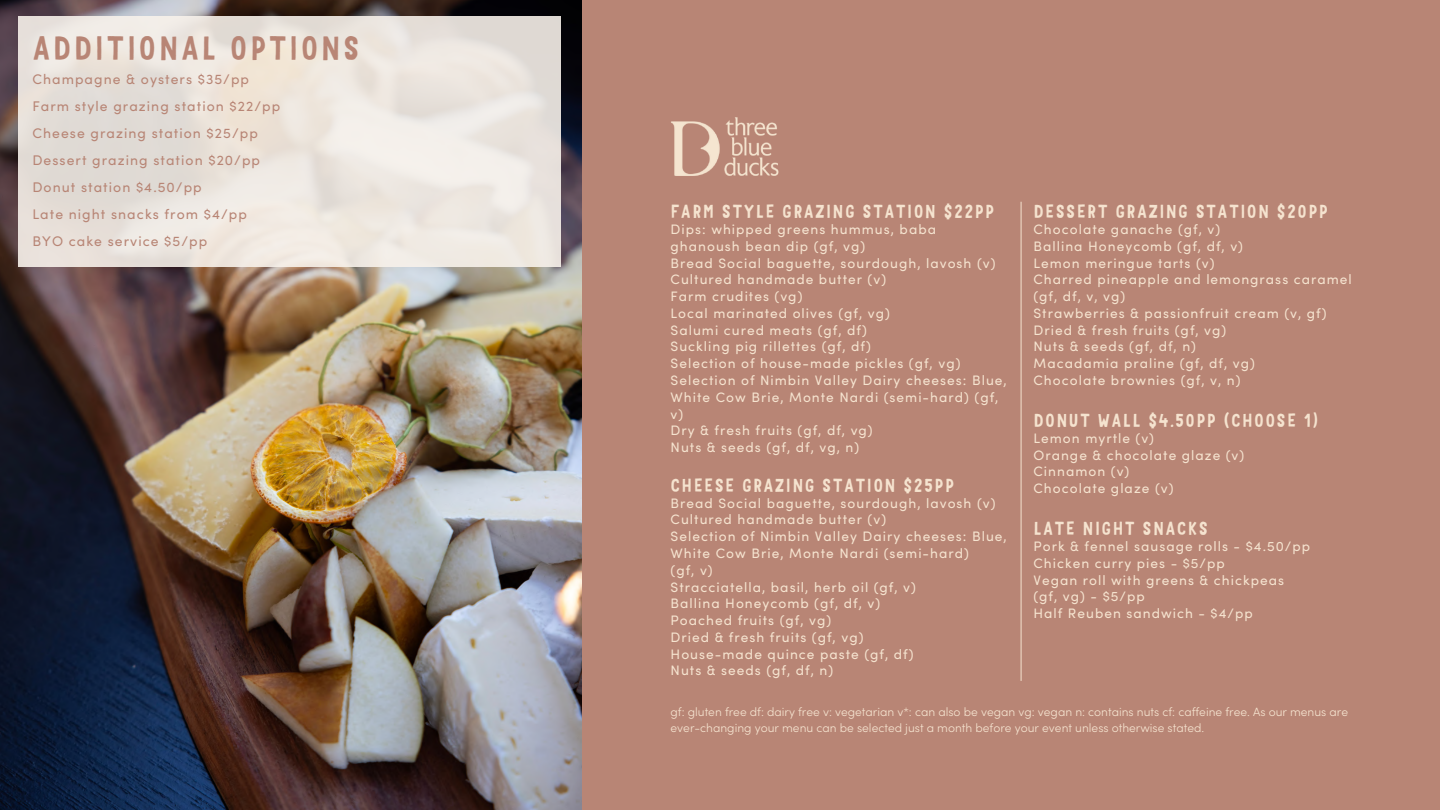
<style>
.page{position:relative;width:1440px;height:810px;background:#fff}
.page>*{position:absolute;margin:0;border:0;box-sizing:border-box;transform-origin:0 0}
.t1{font:32px "Mr Dodo";letter-spacing:.075em;color:#b88575}
.t2{font:17.9px "Mr Dodo";letter-spacing:.075em;color:#f5e3cf}
.t3{font:14px/27px "Sofia Pro";letter-spacing:.075em;color:#b88575}
.t4{font:13.7px/16.8px "Sofia Pro";letter-spacing:.075em;color:#f5e3cf}
.t5{font:300 12px/16.5px "Sofia Pro";color:#f5e3cf}
</style>
<div class="page">
<div style="left:582px;top:0;width:857px;height:810px;background:#b88575"></div>
<img style="left:0;top:0;width:582px;height:810px">
<hr style="left:1021px;top:202px;width:1px;height:479px;background:#f5e3cf">
<img style="left:671px;top:117px;width:108px;height:59px">
<div style="left:18px;top:16px;width:542px;height:251px;background:linear-gradient(to bottom,#e9e2db,#ece6e0)"></div>
<h1 class="t1" style="left:32px;top:27px;width:329px">ADDITIONAL OPTIONS</h1>
<p class="t3" style="left:32px;top:67px;width:249px">Champagne &amp; oysters $35/pp<br>Farm style grazing station $22/pp<br>Cheese grazing station $25/pp<br>Dessert grazing station $20/pp<br>Donut station $4.50/pp<br>Late night snacks from $4/pp<br>BYO cake service $5/pp</p>
<h2 class="t2" style="left:671px;top:199px;width:325px">FARM STYLE GRAZING STATION $22PP</h2>
<p class="t4" style="left:671px;top:222px;width:338px">Dips: whipped greens hummus, baba ghanoush bean dip (gf, vg)<br>Bread Social baguette, sourdough, lavosh (v)<br>Cultured handmade butter (v)<br>Farm crudites (vg)<br>Local marinated olives (gf, vg)<br>Salumi cured meats (gf, df)<br>Suckling pig rillettes (gf, df)<br>Selection of house-made pickles (gf, vg)<br>Selection of Nimbin Valley Dairy cheeses: Blue,<br>White Cow Brie, Monte Nardi (semi-hard) (gf, v)<br>Dry &amp; fresh fruits (gf, df, vg)<br>Nuts &amp; seeds (gf, df, vg, n)</p>
<h2 class="t2" style="left:671px;top:473px;width:285px">CHEESE GRAZING STATION $25PP</h2>
<p class="t4" style="left:671px;top:496px;width:338px">Bread Social baguette, sourdough, lavosh (v)<br>Cultured handmade butter (v)<br>Selection of Nimbin Valley Dairy cheeses: Blue,<br>White Cow Brie, Monte Nardi (semi-hard)<br>(gf, v)<br>Stracciatella, basil, herb oil (gf, v)<br>Ballina Honeycomb (gf, df, v)<br>Poached fruits (gf, vg)<br>Dried &amp; fresh fruits (gf, vg)<br>House-made quince paste (gf, df)<br>Nuts &amp; seeds (gf, df, n)</p>
<p class="t5" style="left:671px;top:705px;width:679px">gf: gluten free df: dairy free v: vegetarian v*: can also be vegan vg: vegan n: contains nuts cf: caffeine free. As our menus are ever-changing your menu can be selected just a month before your event unless otherwise stated.</p>
<h2 class="t2" style="left:1033px;top:199px;width:296px">DESSERT GRAZING STATION $20PP</h2>
<p class="t4" style="left:1033px;top:222px;width:320px">Chocolate ganache (gf, v)<br>Ballina Honeycomb (gf, df, v)<br>Lemon meringue tarts (v)<br>Charred pineapple and lemongrass caramel (gf, df, v, vg)<br>Strawberries &amp; passionfruit cream (v, gf)<br>Dried &amp; fresh fruits (gf, vg)<br>Nuts &amp; seeds (gf, df, n)<br>Macadamia praline (gf, df, vg)<br>Chocolate brownies (gf, v, n)</p>
<h2 class="t2" style="left:1033px;top:408px;width:287px">DONUT WALL $4.50PP (CHOOSE 1)</h2>
<p class="t4" style="left:1033px;top:431px;width:212px">Lemon myrtle (v)<br>Orange &amp; chocolate glaze (v)<br>Cinnamon (v)<br>Chocolate glaze (v)</p>
<h2 class="t2" style="left:1033px;top:516px;width:176px">LATE NIGHT SNACKS</h2>
<p class="t4" style="left:1033px;top:539px;width:278px">Pork &amp; fennel sausage rolls - $4.50/pp<br>Chicken curry pies - $5/pp<br>Vegan roll with greens &amp; chickpeas (gf, vg) - $5/pp<br>Half Reuben sandwich - $4/pp</p>
</div>
